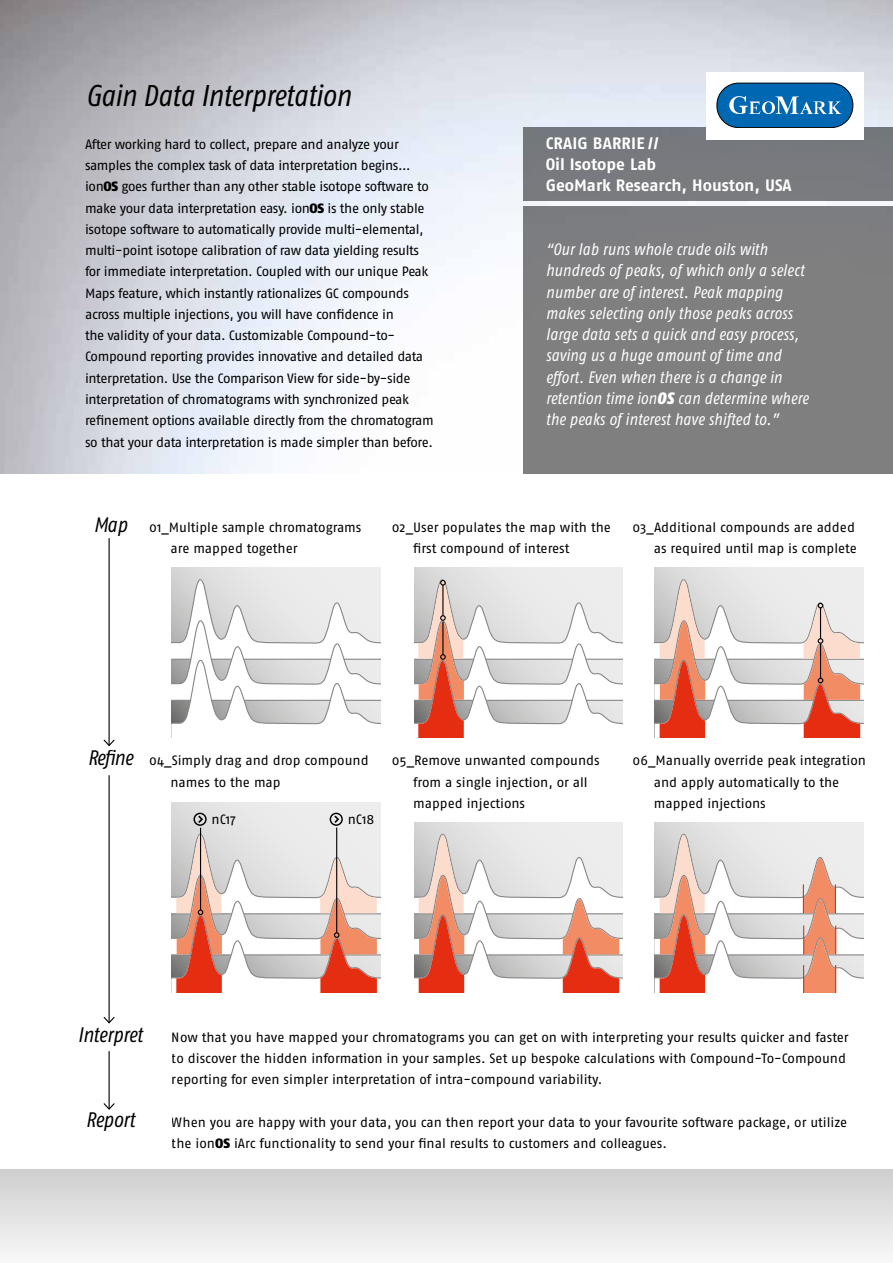
<style>
.page{position:relative;width:893px;height:1263px;background:#fff}
.page>*{position:absolute;margin:0;border:0;box-sizing:border-box;transform-origin:0 0}
.t1{font:italic condensed 30px "Fago Pro";color:#000}
.t2{font:italic condensed 21px "Fago Pro";letter-spacing:-.005em;color:#000}
.t3{font:italic condensed 16.5px/21.3px "Fago Pro";letter-spacing:.015em;color:#fff}
.t4{font:700 16.5px/21.3px "Fago Pro";color:#fff}
.t5{font:13.5px/21.3px "Fago Pro";letter-spacing:-.025em;color:#000}
.t6{font:13.5px/21.3px "Fago Pro";letter-spacing:-.005em;color:#000}
.t7{font:13.5px/21.3px "Fago Pro";color:#000}
.s1{font-weight:900}
</style>
<div class="page">
<div style="left:655px;top:823px;width:209px;height:170px;background:linear-gradient(to right,#dcdcdb,#f2f2f2)"></div>
<svg style="left:655px;top:833px;width:209px;height:160px"></svg>
<div style="left:172px;top:802px;width:209px;height:191px;background:linear-gradient(to right,#dedddd,#f1f1f1)"></div>
<svg style="left:193px;top:813px;width:14px;height:13px"></svg>
<svg style="left:330px;top:813px;width:13px;height:13px"></svg>
<hr style="left:200px;top:828px;width:1px;height:82px;background:#000">
<hr style="left:336px;top:827px;width:1px;height:106px;background:#000">
<svg style="left:172px;top:833px;width:209px;height:160px"></svg>
<div style="left:655px;top:568px;width:209px;height:170px;background:linear-gradient(to right,#dbdbdb,#f3f3f3)"></div>
<svg style="left:655px;top:579px;width:209px;height:159px"></svg>
<div style="left:0;top:1169px;width:893px;height:94px;background:linear-gradient(to bottom,#cecece,#f8f8f8)"></div>
<div style="left:523px;top:206px;width:370px;height:267px;background:#7f7f7f"></div>
<div style="left:523px;top:128px;width:370px;height:73px;background:#797a7e"></div>
<hr style="left:109px;top:538px;width:1px;height:207px;background:#000">
<svg style="left:103px;top:738px;width:12px;height:9px"></svg>
<hr style="left:109px;top:775px;width:1px;height:248px;background:#000">
<svg style="left:103px;top:1015px;width:12px;height:9px"></svg>
<hr style="left:109px;top:1051px;width:1px;height:58px;background:#000">
<svg style="left:103px;top:1102px;width:12px;height:8px"></svg>
<div style="left:172px;top:568px;width:209px;height:170px;background:linear-gradient(to right,#dbdbdb,#f3f3f3)"></div>
<svg style="left:172px;top:579px;width:209px;height:159px"></svg>
<div style="left:414px;top:823px;width:209px;height:170px;background:linear-gradient(to right,#dcdbdb,#f3f2f2)"></div>
<svg style="left:414px;top:833px;width:209px;height:160px"></svg>
<div style="left:414px;top:568px;width:209px;height:170px;background:linear-gradient(to right,#dbdbdb,#f3f3f3)"></div>
<svg style="left:414px;top:579px;width:209px;height:159px"></svg>
<div style="left:706px;top:72px;width:158px;height:67px;background:#fff"></div>
<div style="left:717px;top:83px;width:136px;height:45px;background:#0067b2;border-radius:22px"></div>
<div style="left:717px;top:83px;width:136px;height:45px;border:1px solid #000;border-radius:22px"></div>
<svg style="left:729px;top:96px;width:112px;height:18px"></svg>
<h1 class="t1" style="left:85px;top:78px;width:267px">Gain Data Interpretation</h1>
<p class="t5" style="left:85px;top:133px;width:350px">After working hard to collect, prepare and analyze your samples the complex task of data interpretation begins… ion<span class="s1">OS</span> goes further than any other stable isotope software to make your data interpretation easy. ion<span class="s1">OS</span> is the only stable isotope software to automatically provide multi-elemental, multi-point isotope calibration of raw data yielding results for immediate interpretation. Coupled with our unique Peak Maps feature, which instantly rationalizes GC compounds across multiple injections, you will have confidence in<br>the validity of your data. Customizable Compound-to-Compound reporting provides innovative and detailed data interpretation. Use the Comparison View for side-by-side interpretation of chromatograms with synchronized peak refinement options available directly from the chromatogram so that your data interpretation is made simpler than before.</p>
<p class="t4" style="left:546px;top:132px;width:247px">CRAIG BARRIE //<br>Oil Isotope Lab<br>GeoMark Research, Houston, USA</p>
<p class="t3" style="left:546px;top:239px;width:264px">“Our lab runs whole crude oils with hundreds of peaks, of which only a select number are of interest. Peak mapping makes selecting only those peaks across large data sets a quick and easy process, saving us a huge amount of time and effort. Even when there is a change in retention time ion<span class="s1">OS</span> can determine where the peaks of interest have shifted to.”</p>
<h2 class="t2" style="left:93px;top:512px;width:36px">Map</h2>
<p class="t6" style="left:171px;top:516px;width:193px;text-indent:-21px">01_Multiple sample chromatograms are mapped together</p>
<p class="t7" style="left:413px;top:516px;width:199px;text-indent:-21px">02_User populates the map with the first compound of interest</p>
<p class="t7" style="left:632px;top:516px;width:226px;text-align:right">03_Additional compounds are added as required until map is complete</p>
<h2 class="t2" style="left:87px;top:745px;width:47px">Refine</h2>
<p class="t7" style="left:171px;top:750px;width:200px;text-indent:-21px">04_Simply drag and drop compound names to the map</p>
<p class="t5" style="left:212px;top:809px;width:26px">nC17</p>
<p class="t5" style="left:348px;top:809px;width:28px">nC18</p>
<p class="t6" style="left:413px;top:750px;width:188px;text-indent:-21px">05_Remove unwanted compounds from a single injection, or all mapped injections</p>
<p class="t7" style="left:654px;top:750px;width:214px;text-indent:-21px">06_Manually override peak integration and apply automatically to the mapped injections</p>
<h2 class="t2" style="left:78px;top:1022px;width:67px">Interpret</h2>
<h2 class="t2" style="left:85px;top:1107px;width:51px">Report</h2>
<p class="t6" style="left:172px;top:1026px;width:678px">Now that you have mapped your chromatograms you can get on with interpreting your results quicker and faster to discover the hidden information in your samples. Set up bespoke calculations with Compound-To-Compound reporting for even simpler interpretation of intra-compound variability.</p>
<p class="t6" style="left:172px;top:1111px;width:677px">When you are happy with your data, you can then report your data to your favourite software package, or utilize the ion<span class="s1">OS</span> iArc functionality to send your final results to customers and colleagues.</p>
</div>
